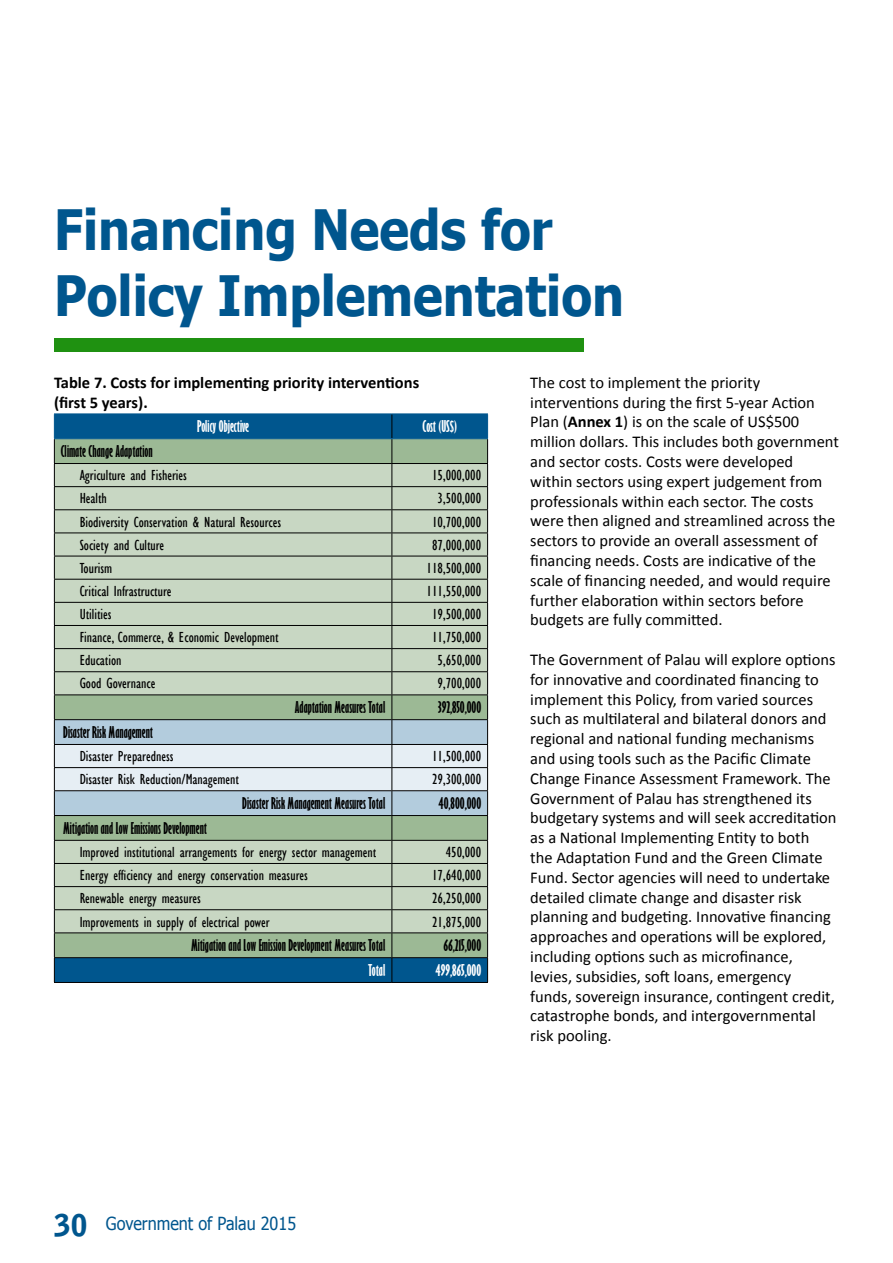
<style>
.page{position:relative;width:893px;height:1263px;background:#fff}
.page>*{position:absolute;margin:0;border:0;box-sizing:border-box;transform-origin:0 0}
.t1{font:700 55.5px/66.6px "Tahoma";color:#00568e;scale:.9 1}
.t2{font:18px "Tahoma";color:#00568e;scale:.9 1}
.t3{font:16.5px/19.8px "Calibri";color:#000}
.t4{font:700 16.5px/19.8px "Calibri";color:#000}
.t5{font:condensed 15px "Gill Sans";color:#000}
.t6{font:700 extra-condensed 15px "Gill Sans";color:#000}
.t7{font:700 extra-condensed 15px "Gill Sans";color:#fff}
.s1{font-weight:700}
.s2{font-family:"Bell Gothic Std";font-weight:900;font-size:30px}
</style>
<div class="page">
<div style="left:54px;top:339px;width:529px;height:13px;background:#1f9111"></div>
<hr style="left:54px;top:982px;width:338px;height:1px;background:#000">
<hr style="left:392px;top:982px;width:96px;height:1px;background:#000">
<svg style="left:54px;top:414px;width:434px;height:568px;background:#a7beb4"></svg>
<hr style="left:54px;top:438px;width:338px;height:1px;background:#00568e">
<hr style="left:392px;top:438px;width:96px;height:1px;background:#00568e">
<h1 class="t1" style="left:54px;top:198px;width:635px">Financing Needs for<br>Policy Implementation</h1>
<p class="t4" style="left:54px;top:372px;width:367px">Table 7. Costs for implementing priority interventions (first 5 years).</p>
<p class="t7" style="left:197px;top:417px;width:54px">Policy Objective</p>
<p class="t7" style="left:422px;top:417px;width:36px">Cost (US$)</p>
<p class="t6" style="left:61px;top:442px;width:93px">Climate Change Adaptation</p>
<p class="t5" style="left:80px;top:466px;width:109px">Agriculture and Fisheries</p>
<p class="t5" style="left:432px;top:466px;width:51px">15,000,000</p>
<p class="t5" style="left:80px;top:490px;width:29px">Health</p>
<p class="t5" style="left:438px;top:490px;width:45px">3,500,000</p>
<p class="t5" style="left:80px;top:513px;width:203px">Biodiversity Conservation &amp; Natural Resources</p>
<p class="t5" style="left:432px;top:513px;width:51px">10,700,000</p>
<p class="t5" style="left:80px;top:536px;width:86px">Society and Culture</p>
<p class="t5" style="left:432px;top:536px;width:51px">87,000,000</p>
<p class="t5" style="left:80px;top:559px;width:34px">Tourism</p>
<p class="t5" style="left:427px;top:559px;width:56px">118,500,000</p>
<p class="t5" style="left:80px;top:582px;width:93px">Critical Infrastructure</p>
<p class="t5" style="left:427px;top:582px;width:56px">111,550,000</p>
<p class="t5" style="left:80px;top:605px;width:33px">Utilities</p>
<p class="t5" style="left:432px;top:605px;width:51px">19,500,000</p>
<p class="t5" style="left:80px;top:628px;width:201px">Finance, Commerce, &amp; Economic Development</p>
<p class="t5" style="left:432px;top:628px;width:51px">11,750,000</p>
<p class="t5" style="left:80px;top:652px;width:43px">Education</p>
<p class="t5" style="left:438px;top:652px;width:45px">5,650,000</p>
<p class="t5" style="left:80px;top:675px;width:77px">Good Governance</p>
<p class="t5" style="left:438px;top:675px;width:45px">9,700,000</p>
<p class="t6" style="left:295px;top:698px;width:92px">Adaptation Measures Total</p>
<p class="t6" style="left:438px;top:698px;width:44px">392,850,000</p>
<p class="t6" style="left:63px;top:723px;width:91px">Disaster Risk Management</p>
<p class="t5" style="left:80px;top:747px;width:95px">Disaster Preparedness</p>
<p class="t5" style="left:432px;top:747px;width:51px">11,500,000</p>
<p class="t5" style="left:80px;top:771px;width:161px">Disaster Risk Reduction/Management</p>
<p class="t5" style="left:432px;top:771px;width:51px">29,300,000</p>
<p class="t6" style="left:242px;top:794px;width:145px">Disaster Risk Management Measures Total</p>
<p class="t6" style="left:439px;top:794px;width:44px">40,800,000</p>
<p class="t6" style="left:63px;top:819px;width:145px">Mitigation and Low Emissions Development</p>
<p class="t5" style="left:80px;top:843px;width:298px">Improved institutional arrangements for energy sector management</p>
<p class="t5" style="left:446px;top:843px;width:37px">450,000</p>
<p class="t5" style="left:80px;top:866px;width:230px">Energy efficiency and energy conservation measures</p>
<p class="t5" style="left:432px;top:866px;width:51px">17,640,000</p>
<p class="t5" style="left:80px;top:890px;width:123px">Renewable energy measures</p>
<p class="t5" style="left:432px;top:890px;width:51px">26,250,000</p>
<p class="t5" style="left:80px;top:913px;width:191px">Improvements in supply of electrical power</p>
<p class="t5" style="left:432px;top:913px;width:51px">21,875,000</p>
<p class="t6" style="left:191px;top:936px;width:196px">Mitigation and Low Emission Development Measures Total</p>
<p class="t6" style="left:443px;top:936px;width:39px">66,215,000</p>
<p class="t7" style="left:368px;top:961px;width:19px">Total</p>
<p class="t7" style="left:436px;top:961px;width:47px">499,865,000</p>
<p class="t3" style="left:530px;top:372px;width:310px">The cost to implement the priority interventions during the first 5-year Action Plan (<span class="s1">Annex 1</span>) is on the scale of US$500 million dollars. This includes both government and sector costs. Costs were developed within sectors using expert judgement from professionals within each sector. The costs were then aligned and streamlined across the sectors to provide an overall assessment of financing needs. Costs are indicative of the scale of financing needed, and would require further elaboration within sectors before budgets are fully committed.</p>
<p class="t3" style="left:530px;top:649px;width:308px">The Government of Palau will explore options for innovative and coordinated financing to implement this Policy, from varied sources such as multilateral and bilateral donors and regional and national funding mechanisms and using tools such as the Pacific Climate Change Finance Assessment Framework. The Government of Palau has strengthened its budgetary systems and will seek accreditation as a National Implementing Entity to both<br>the Adaptation Fund and the Green Climate Fund. Sector agencies will need to undertake detailed climate change and disaster risk planning and budgeting. Innovative financing approaches and operations will be explored, including options such as microfinance, levies, subsidies, soft loans, emergency funds, sovereign insurance, contingent credit, catastrophe bonds, and intergovernmental risk pooling.</p>
<p class="t2" style="left:54px;top:1211px;width:271px"><span class="s2">30</span> Government of Palau 2015</p>
</div>
